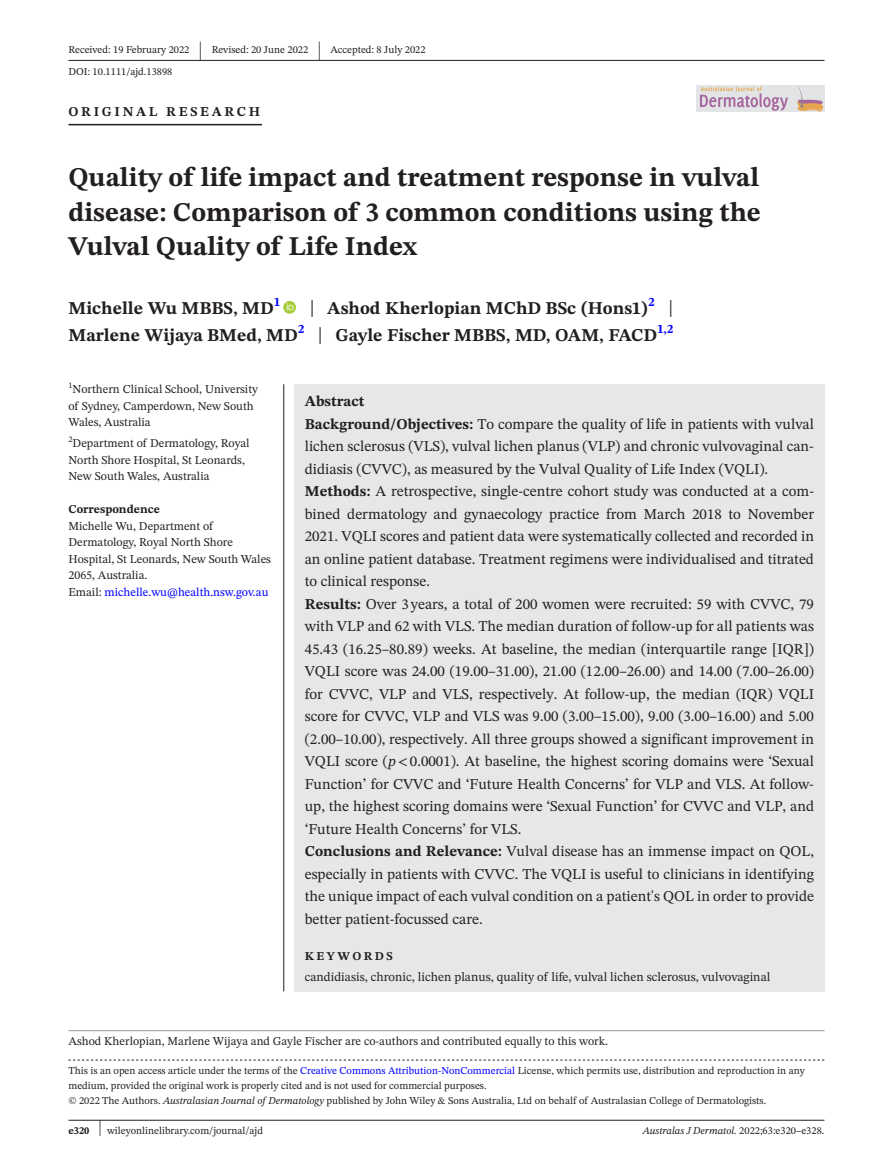
<style>
.page{position:relative;width:893px;height:1174px;background:#fff}
.page>*{position:absolute;margin:0;border:0;box-sizing:border-box;transform-origin:0 0}
.t1{font:700 27px/34.5px "STIX Two Text";color:#231f20;text-align:justify}
.t2{font:25.65px "STIX Two Text";color:#231f20;scale:.49 1}
.t3{font:700 18px/27px "STIX Two Text";color:#231f20;text-align:right}
.t4{font:15px/22.5px "STIX Two Text";color:#231f20}
.t5{font:700 13.5px "STIX Two Text";letter-spacing:.2em;color:#231f20}
.t6{font:12.75px "STIX Two Text";color:#231f20}
.t7{font:12px/16.5px "STIX Two Text";color:#231f20}
.t8{font:700 12px "STIX Two Text";color:#231f20}
.t9{font:700 12px "STIX Two Text";letter-spacing:.2em;color:#231f20}
.t10{font:10.5px/15px "STIX Two Text";color:#231f20}
.t11{font:italic 10.5px "STIX Two Text";color:#231f20}
.s1{font-weight:400;font-size:23.4px}
.s2{color:#00f}
.s3{font-weight:700}
.s4{font-style:italic}
.s5{font-family:"STIX"}
.s6{font-size:22.2px}
.s7{font-style:normal}
</style>
<div class="page">
<hr style="left:68px;top:1119px;width:756px;height:1px;background:#231f20">
<img style="left:697px;top:85px;width:127px;height:26px">
<hr style="left:68px;top:60px;width:756px;height:1px;background:#231f20">
<hr style="left:68px;top:124px;width:194px;height:1px;background:#231f20">
<svg style="left:283px;top:301px;width:13px;height:13px"></svg>
<svg style="left:287px;top:303px;width:7px;height:7px"></svg>
<svg style="left:68px;top:1059px;width:756px;height:1px"></svg>
<hr style="left:68px;top:1030px;width:756px;height:1px;background:#939598">
<div style="left:294px;top:384px;width:530px;height:607px;background:#e6e7e9"></div>
<hr style="left:283px;top:384px;width:1px;height:607px;background:#231f20">
<p class="t10" style="left:68px;top:42px;width:123px">Received: 19 February 2022</p>
<h2 class="t2" style="left:199px;top:32px;width:8px">|</h2>
<p class="t10" style="left:212px;top:42px;width:98px">Revised: 20 June 2022</p>
<h2 class="t2" style="left:318px;top:32px;width:8px">|</h2>
<p class="t10" style="left:330px;top:42px;width:97px">Accepted: 8 July 2022</p>
<p class="t10" style="left:68px;top:64px;width:106px">DOI: 10.1111/ajd.13898</p>
<p class="t5" style="left:68px;top:101px;width:193px">ORIGINAL RESEARCH</p>
<h1 class="t1" style="left:68px;top:161px;width:694px">Quality of life impact and treatment response in vulval disease: Comparison of 3 common conditions using the Vulval Quality of Life Index</h1>
<p class="t3" style="left:68px;top:295px;width:213px">Michelle Wu MBBS, MD<sup>1</sup></p>
<p class="t3" style="left:68px;top:295px;width:606px"><span class="s1">|</span> Ashod Kherlopian MChD BSc (Hons1)<sup>2</sup> <span class="s1">|<br></span>Marlene Wijaya BMed, MD<sup>2</sup> <span class="s1">|</span> Gayle Fischer MBBS, MD, OAM, FACD<sup>1,2</sup></p>
<p class="t7" style="left:68px;top:381px;width:191px"><sup>1</sup>Northern Clinical School, University of Sydney, Camperdown, New South<br>Wales, Australia</p>
<p class="t7" style="left:68px;top:435px;width:183px"><sup>2</sup>Department of Dermatology, Royal<br>North Shore Hospital, St Leonards,<br>New South Wales, Australia</p>
<p class="t8" style="left:68px;top:501px;width:93px">Correspondence</p>
<p class="t7" style="left:68px;top:517px;width:204px">Michelle Wu, Department of<br>Dermatology, Royal North Shore<br>Hospital, St Leonards, New South Wales<br>2065, Australia.<br>Email: <span class="s2">michelle.wu@health.nsw.gov.au</span></p>
<p class="t4" style="left:305px;top:390px;width:511px"><span class="s3">Abstract<br>Background/Objectives:</span> To compare the quality of life in patients with vulval lichen sclerosus (VLS), vulval lichen planus (VLP) and chronic vulvovaginal can&shy;didiasis (CVVC), as measured by the Vulval Quality of Life Index (VQLI).<br><span class="s3">Methods:</span> A retrospective, single-centre cohort study was conducted at a com&shy;bined dermatology and gynaecology practice from March 2018 to November 2021. VQLI scores and patient data were systematically collected and recorded in an online patient database. Treatment regimens were individualised and titrated to clinical response.<br><span class="s3">Results:</span> Over 3 years, a total of 200 women were recruited: 59 with CVVC, 79 with VLP and 62 with VLS. The median duration of follow-up for all patients was 45.43 (16.25–80.89) weeks. At baseline, the median (interquartile range [IQR])<br>VQLI score was 24.00 (19.00–31.00), 21.00 (12.00–26.00) and 14.00 (7.00–26.00) for CVVC, VLP and VLS, respectively. At follow-up, the median (IQR) VQLI score for CVVC, VLP and VLS was 9.00 (3.00–15.00), 9.00 (3.00–16.00) and 5.00 (2.00–10.00), respectively. All three groups showed a significant improvement in VQLI score (<span class="s4">p</span><span class="s5">&lt;</span>0.0001). At baseline, the highest scoring domains were ‘Sexual Function’ for CVVC and ‘Future Health Concerns’ for VLP and VLS. At follow&shy;up, the highest scoring domains were ‘Sexual Function’ for CVVC and VLP, and ‘Future Health Concerns’ for VLS.<br><span class="s3">Conclusions and Relevance:</span> Vulval disease has an immense impact on QOL, especially in patients with CVVC. The VQLI is useful to clinicians in identifying the unique impact of each vulval condition on a patient's QOL in order to provide better patient-focussed care.</p>
<p class="t9" style="left:305px;top:947px;width:90px">KEYWORDS</p>
<p class="t6" style="left:305px;top:967px;width:467px">candidiasis, chronic, lichen planus, quality of life, vulval lichen sclerosus, vulvovaginal</p>
<p class="t7" style="left:68px;top:1032px;width:541px">Ashod Kherlopian, Marlene Wijaya and Gayle Fischer are co-authors and contributed equally to this work.</p>
<p class="t10" style="left:68px;top:1063px;width:738px">This is an open access article under the terms of the <span class="s2">Creative Commons Attribution-NonCommercial</span> License, which permits use, distribution and reproduction in any medium, provided the original work is properly cited and is not used for commercial purposes.<br>© 2022 The Authors. <span class="s4">Australasian Journal of Dermatology</span> published by John Wiley &amp; Sons Australia, Ltd on behalf of Australasian College of Dermatologists.</p>
<p class="t10" style="left:68px;top:1123px;width:196px"><span class="s3">e320</span> <span class="s6">|</span> wileyonlinelibrary.com/journal/ajd</p>
<p class="t11" style="left:643px;top:1123px;width:183px">Australas J Dermatol. <span class="s7">2022;63:e320–e328.</span></p>
</div>
